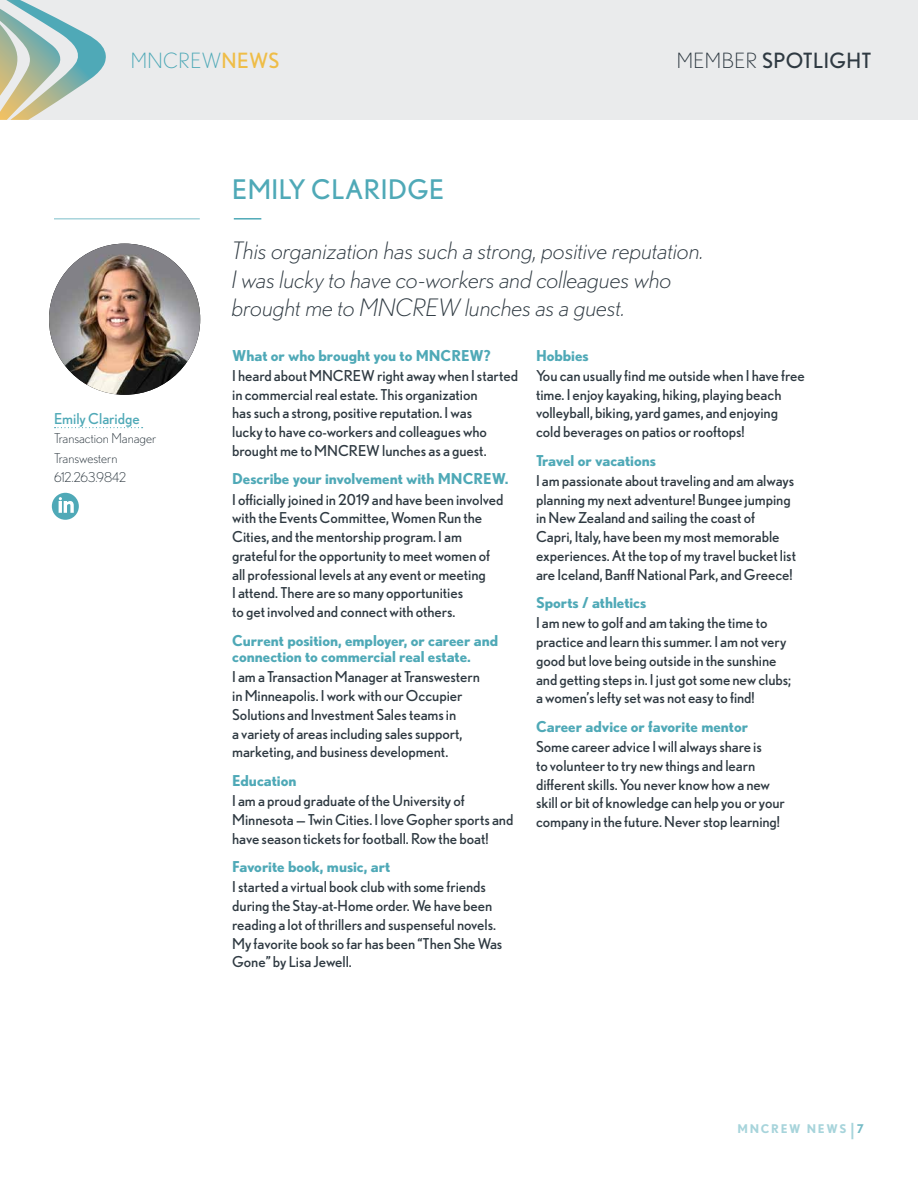
<style>
.page{position:relative;width:918px;height:1188px;background:#fff}
.page>*{position:absolute;margin:0;border:0;box-sizing:border-box;transform-origin:0 0}
.t1{font:27px "Nobel";letter-spacing:.02em;color:#4fa9b7}
.t2{font:italic 300 24px/28.5px "Nobel";color:#2f3a42}
.t3{font:21px "Nobel";letter-spacing:.02em;color:#2f3a42}
.t4{font:300 21px "Nobel";letter-spacing:.02em;color:#4fa9b7}
.t5{font:15px/18.8px "Nobel";letter-spacing:-.005em;color:#2f3a42}
.t6{font:700 15px/16.5px "Nobel";letter-spacing:-.005em;color:#4fa9b7}
.t7{font:15px "Nobel";color:#4fa9b7}
.t8{font:300 13.5px/19.5px "Nobel";color:#2f3a42}
.t9{font:700 12px "Nobel";letter-spacing:.14em;color:#a7d4db}
.s1{font-weight:400;color:#efbd47}
.s2{font-weight:300}
.s3{font-size:18px}
.s4{color:#72bac5}
</style>
<div class="page">
<div style="left:0;top:0;width:918px;height:120px;background:#eaebec"></div>
<svg style="left:0;top:0;width:106px;height:120px"></svg>
<img style="left:49px;top:244px;width:151px;height:151px;border-radius:76px">
<svg style="left:52px;top:493px;width:27px;height:27px"></svg>
<svg style="left:55px;top:427px;width:88px;height:1px"></svg>
<hr style="left:54px;top:218px;width:146px;height:2px;background:#a7d4db">
<hr style="left:234px;top:218px;width:27px;height:2px;background:#4fa9b7">
<h3 class="t4" style="left:131px;top:48px;width:150px">MNCREW<span class="s1">NEWS</span></h3>
<h1 class="t1" style="left:232px;top:173px;width:213px">EMILY CLARIDGE</h1>
<h3 class="t3" style="left:677px;top:48px;width:196px"><span class="s2">MEMBER</span> SPOTLIGHT</h3>
<p class="t7" style="left:54px;top:410px;width:87px">Emily Claridge</p>
<p class="t8" style="left:54px;top:429px;width:104px">Transaction Manager<br>Transwestern<br>612.263.9842</p>
<h2 class="t2" style="left:232px;top:236px;width:473px">This organization has such a strong, positive reputation.<br>I was lucky to have co-workers and colleagues who brought me to MNCREW lunches as a guest.</h2>
<p class="t6" style="left:232px;top:347px;width:260px">What or who brought you to MNCREW?</p>
<p class="t5" style="left:232px;top:366px;width:287px">I heard about MNCREW right away when I started in commercial real estate. This organization<br>has such a strong, positive reputation. I was<br>lucky to have co-workers and colleagues who brought me to MNCREW lunches as a guest.</p>
<p class="t6" style="left:232px;top:470px;width:278px">Describe your involvement with MNCREW.</p>
<p class="t5" style="left:232px;top:490px;width:273px">I officially joined in 2019 and have been involved with the Events Committee, Women Run the Cities, and the mentorship program. I am grateful for the opportunity to meet women of all professional levels at any event or meeting<br>I attend. There are so many opportunities<br>to get involved and connect with others.</p>
<p class="t6" style="left:232px;top:632px;width:267px">Current position, employer, or career and connection to commercial real estate.</p>
<p class="t5" style="left:232px;top:667px;width:249px">I am a Transaction Manager at Transwestern in Minneapolis. I work with our Occupier Solutions and Investment Sales teams in<br>a variety of areas including sales support, marketing, and business development.</p>
<p class="t6" style="left:232px;top:772px;width:66px">Education</p>
<p class="t5" style="left:232px;top:791px;width:283px">I am a proud graduate of the University of<br>Minnesota — Twin Cities. I love Gopher sports and have season tickets for football. Row the boat!</p>
<p class="t6" style="left:232px;top:858px;width:160px">Favorite book, music, art</p>
<p class="t5" style="left:232px;top:877px;width:272px">I started a virtual book club with some friends during the Stay-at-Home order. We have been reading a lot of thrillers and suspenseful novels.<br>My favorite book so far has been “Then She Was Gone” by Lisa Jewell.</p>
<p class="t6" style="left:536px;top:347px;width:54px">Hobbies</p>
<p class="t5" style="left:536px;top:366px;width:270px">You can usually find me outside when I have free time. I enjoy kayaking, hiking, playing beach volleyball, biking, yard games, and enjoying cold beverages on patios or rooftops!</p>
<p class="t6" style="left:536px;top:452px;width:121px">Travel or vacations</p>
<p class="t5" style="left:536px;top:471px;width:262px">I am passionate about traveling and am always planning my next adventure! Bungee jumping in New Zealand and sailing the coast of<br>Capri, Italy, have been my most memorable experiences. At the top of my travel bucket list are Iceland, Banff National Park, and Greece!</p>
<p class="t6" style="left:536px;top:594px;width:112px">Sports / athletics</p>
<p class="t5" style="left:536px;top:613px;width:257px">I am new to golf and am taking the time to practice and learn this summer. I am not very good but love being outside in the sunshine and getting steps in. I just got some new clubs; a women’s lefty set was not easy to find!</p>
<p class="t6" style="left:536px;top:718px;width:214px">Career advice or favorite mentor</p>
<p class="t5" style="left:536px;top:737px;width:250px">Some career advice I will always share is<br>to volunteer to try new things and learn different skills. You never know how a new skill or bit of knowledge can help you or your company in the future. Never stop learning!</p>
<p class="t9" style="left:738px;top:1121px;width:128px">MNCREW NEWS <span class="s3">|</span> <span class="s4">7</span></p>
</div>
